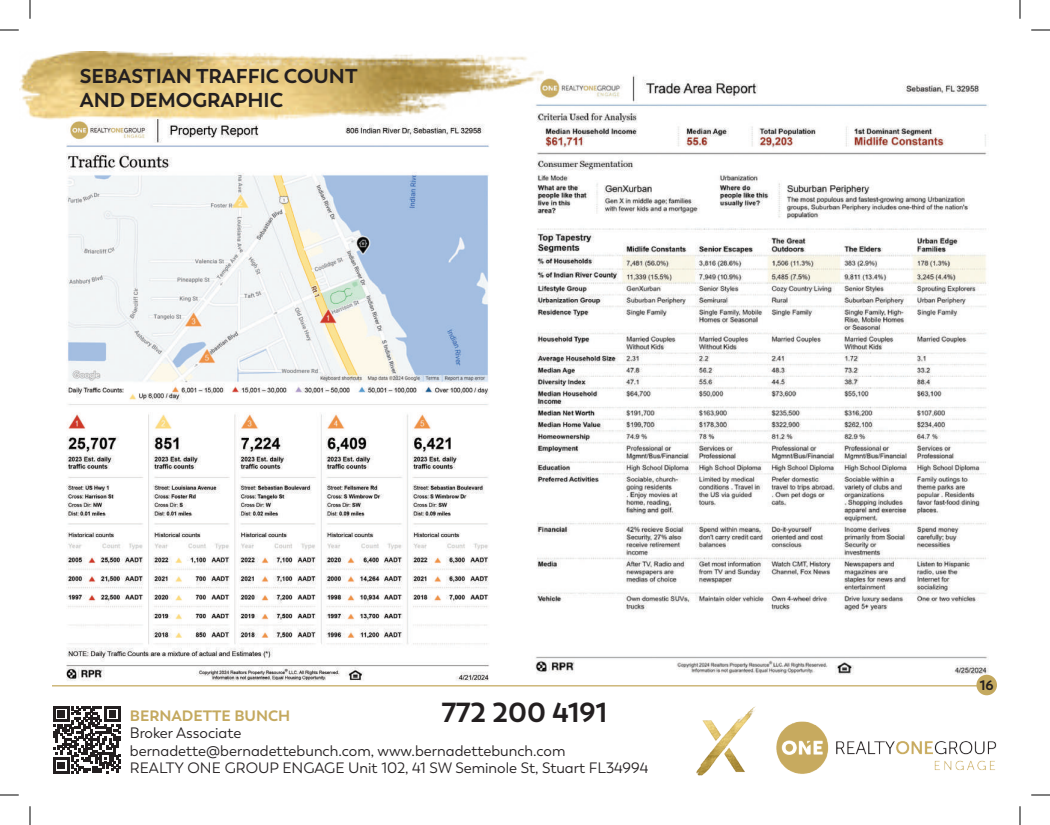
<style>
.page{position:relative;width:1050px;height:825px;background:#fff}
.page>*{position:absolute;margin:0;border:0;box-sizing:border-box;transform-origin:0 0}
.t1{font:700 27.5px "Trenda";color:#231f20}
.t2{font:700 20px/24px "Trenda";color:#231f20}
.t3{font:15px/17.5px "Trenda";color:#231f20}
.t4{font:700 15px "Trenda";color:#c4a95f}
.t5{font:700 13.75px "Trenda";color:#231f20}
</style>
<div class="page">
<svg style="left:53px;top:706px;width:68px;height:67px"></svg>
<hr style="left:52px;top:685px;width:945px;height:1px;background:#c4a95f">
<img style="left:776px;top:721px;width:221px;height:53px">
<img style="left:696px;top:706px;width:60px;height:70px">
<img style="left:52px;top:119px;width:437px;height:562px">
<img style="left:535px;top:75px;width:462px;height:607px">
<img style="left:19px;top:51px;width:525px;height:68px">
<div style="left:976px;top:675px;width:21px;height:20px;background:#c4a95f;border-radius:50%"></div>
<svg style="left:0;top:29px;width:19px;height:2px"></svg>
<svg style="left:1031px;top:29px;width:19px;height:2px"></svg>
<svg style="left:0;top:794px;width:19px;height:2px"></svg>
<svg style="left:1031px;top:794px;width:19px;height:2px"></svg>
<svg style="left:29px;top:0;width:2px;height:19px"></svg>
<svg style="left:29px;top:806px;width:2px;height:19px"></svg>
<svg style="left:1019px;top:0;width:2px;height:19px"></svg>
<svg style="left:1019px;top:806px;width:2px;height:19px"></svg>
<h2 class="t2" style="left:80px;top:64px;width:279px">SEBASTIAN TRAFFIC COUNT<br>AND DEMOGRAPHIC</h2>
<h1 class="t1" style="left:442px;top:695px;width:167px">772 200 4191</h1>
<p class="t4" style="left:130px;top:706px;width:162px">BERNADETTE BUNCH</p>
<p class="t3" style="left:130px;top:724px;width:520px">Broker Associate<br>bernadette@bernadettebunch.com, www.bernadettebunch.com<br>REALTY ONE GROUP ENGAGE Unit 102, 41 SW Seminole St, Stuart FL34994</p>
<p class="t5" style="left:980px;top:676px;width:15px">16</p>
</div>
